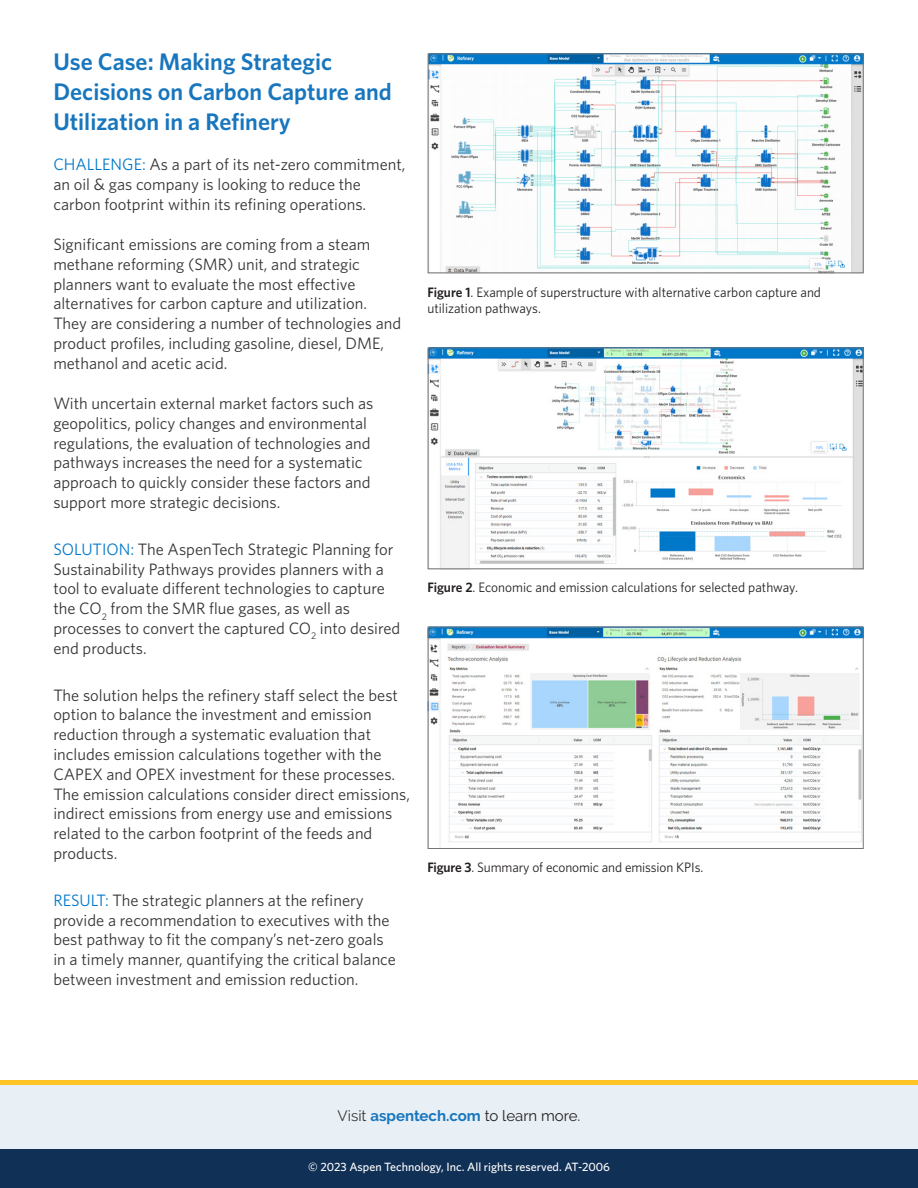
<style>
.page{position:relative;width:918px;height:1188px;background:#fff}
.page>*{position:absolute;margin:0;border:0;box-sizing:border-box;transform-origin:0 0}
.body{font:600 24px/30px "Whitney";color:#1776bd}
.body-2{font:16.5px/19.8px "Whitney";color:#363534}
.t1{font:700 15px "Raleway";color:#1776bd}
.t2{font:13.65px/16.5px "Whitney";color:#231f20}
.copyright{font:500 12px "Whitney";color:#fff}
.s1{color:#0078c9}
.s2{font-weight:600}
.s3{font-weight:400;color:#363534}
.s4{font-weight:400;color:#231f20}
</style>
<div class="page">
<div style="left:0;top:1149px;width:918px;height:39px;background:#113056"></div>
<div style="left:0;top:1082px;width:918px;height:67px;background:#e8eff5"></div>
<div style="left:0;top:1080px;width:918px;height:5px;background:#fec427"></div>
<img style="left:430px;top:629px;width:432px;height:218px">
<img style="left:430px;top:349px;width:432px;height:218px">
<img style="left:428px;top:55px;width:436px;height:219px">
<div style="left:428px;top:53px;width:436px;height:220px;border:1px solid #757679"></div>
<div style="left:428px;top:347px;width:436px;height:222px;border:1px solid #757679"></div>
<div style="left:428px;top:627px;width:436px;height:222px;border:1px solid #757679"></div>
<p class="body" style="left:53px;top:47px;width:340px">Use Case: Making Strategic<br>Decisions on Carbon Capture and<br>Utilization in a Refinery</p>
<p class="body-2" style="left:53px;top:154px;width:354px"><span class="s1">CHALLENGE:</span> As a part of its net-zero commitment, an oil &amp; gas company is looking to reduce the carbon footprint within its refining operations.</p>
<p class="body-2" style="left:53px;top:234px;width:349px">Significant emissions are coming from a steam methane reforming (SMR) unit, and strategic planners want to evaluate the most effective alternatives for carbon capture and utilization.<br>They are considering a number of technologies and product profiles, including gasoline, diesel, DME, methanol and acetic acid.</p>
<p class="body-2" style="left:53px;top:393px;width:321px">With uncertain external market factors such as geopolitics, policy changes and environmental regulations, the evaluation of technologies and pathways increases the need for a systematic approach to quickly consider these factors and support more strategic decisions.</p>
<p class="body-2" style="left:53px;top:539px;width:349px"><span class="s1">SOLUTION:</span> The AspenTech Strategic Planning for Sustainability Pathways provides planners with a tool to evaluate different technologies to capture the CO<sub>2</sub> from the SMR flue gases, as well as processes to convert the captured CO<sub>2</sub> into desired end products.</p>
<p class="body-2" style="left:53px;top:684px;width:358px">The solution helps the refinery staff select the best option to balance the investment and emission reduction through a systematic evaluation that includes emission calculations together with the CAPEX and OPEX investment for these processes.<br>The emission calculations consider direct emissions, indirect emissions from energy use and emissions related to the carbon footprint of the feeds and products.</p>
<p class="body-2" style="left:53px;top:890px;width:344px"><span class="s1">RESULT:</span> The strategic planners at the refinery provide a recommendation to executives with the best pathway to fit the company’s net-zero goals in a timely manner, quantifying the critical balance between investment and emission reduction.</p>
<p class="t2" style="left:427px;top:283px;width:395px"><span class="s2">Figure 1</span>. Example of superstructure with alternative carbon capture and utilization pathways.</p>
<p class="t2" style="left:427px;top:579px;width:372px"><span class="s2">Figure 2</span>. Economic and emission calculations for selected pathway.</p>
<p class="t2" style="left:427px;top:859px;width:277px"><span class="s2">Figure 3</span>. Summary of economic and emission KPIs.</p>
<p class="t1" style="left:338px;top:1107px;width:244px"><span class="s3">Visit</span> aspentech.com <span class="s4">to learn more.</span></p>
<p class="copyright" style="left:308px;top:1159px;width:303px">© 2023 Aspen Technology, Inc. All rights reserved. AT-2006</p>
</div>
